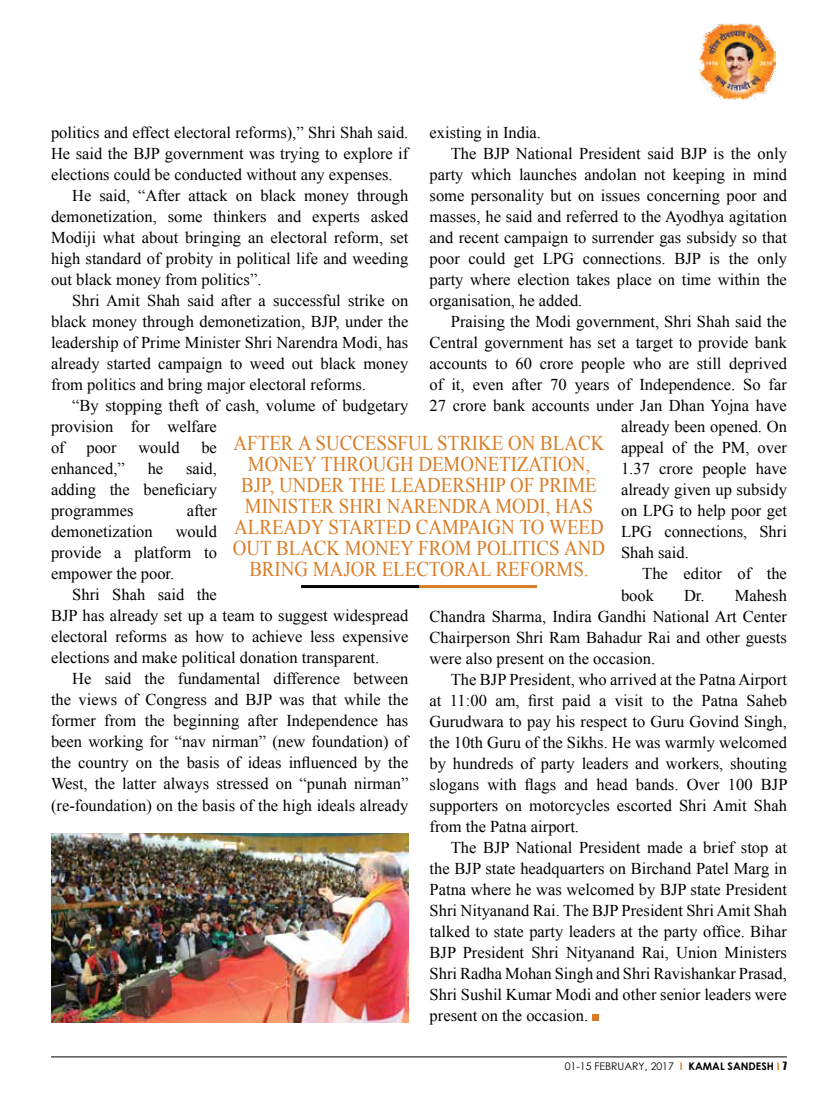
<style>
.page{position:relative;width:838px;height:1106px;background:#fff}
.page>*{position:absolute;margin:0;border:0;box-sizing:border-box;transform-origin:0 0}
.t1{font:21px/21px "Iskoola Pota";color:#da7c24;text-align:center;scale:.9 1}
.t2{font:16.5px/21px "Times New Roman";color:#000;text-align:justify}
.t3{font:10.5px "Century Gothic";color:#000}
.s1{font-weight:700;color:#da7c24}
.s2{font-weight:700}
.s3{font-family:"Impact"}
</style>
<div class="page">
<hr style="left:51px;top:1056px;width:736px;height:1px;background:#000">
<img style="left:699px;top:23px;width:76px;height:77px">
<svg style="left:592px;top:1014px;width:6px;height:6px"></svg>
<hr style="left:419px;top:585px;width:118px;height:3px;background:#da7c24">
<hr style="left:301px;top:585px;width:118px;height:3px;background:#000">
<img style="left:51px;top:833px;width:357px;height:189px">
<p class="t2" style="left:51px;top:122px;width:359px">politics and effect electoral reforms),” Shri Shah said.</p>
<p class="t2" style="left:51px;top:143px;width:359px">He said the BJP government was trying to explore if</p>
<p class="t2" style="left:51px;top:164px;width:343px">elections could be conducted without any expenses.</p>
<p class="t2" style="left:72px;top:185px;width:337px">He said, “After attack on black money through</p>
<p class="t2" style="left:51px;top:206px;width:359px">demonetization, some thinkers and experts asked</p>
<p class="t2" style="left:51px;top:227px;width:359px">Modiji what about bringing an electoral reform, set</p>
<p class="t2" style="left:51px;top:248px;width:359px">high standard of probity in political life and weeding</p>
<p class="t2" style="left:51px;top:269px;width:212px">out black money from politics”.</p>
<p class="t2" style="left:72px;top:290px;width:337px">Shri Amit Shah said after a successful strike on</p>
<p class="t2" style="left:51px;top:311px;width:359px">black money through demonetization, BJP, under the</p>
<p class="t2" style="left:51px;top:332px;width:359px">leadership of Prime Minister Shri Narendra Modi, has</p>
<p class="t2" style="left:51px;top:353px;width:359px">already started campaign to weed out black money</p>
<p class="t2" style="left:51px;top:374px;width:316px">from politics and bring major electoral reforms.</p>
<p class="t2" style="left:72px;top:395px;width:337px">“By stopping theft of cash, volume of budgetary</p>
<p class="t2" style="left:51px;top:416px;width:167px">provision for welfare</p>
<p class="t2" style="left:51px;top:437px;width:15px">of</p>
<p class="t2" style="left:86px;top:437px;width:32px">poor</p>
<p class="t2" style="left:138px;top:437px;width:43px">would</p>
<p class="t2" style="left:201px;top:437px;width:17px">be</p>
<p class="t2" style="left:51px;top:458px;width:75px">enhanced,”</p>
<p class="t2" style="left:148px;top:458px;width:17px">he</p>
<p class="t2" style="left:429px;top:122px;width:113px">existing in India.</p>
<p class="t2" style="left:451px;top:143px;width:337px">The BJP National President said BJP is the only</p>
<p class="t2" style="left:429px;top:164px;width:359px">party which launches andolan not keeping in mind</p>
<p class="t2" style="left:429px;top:185px;width:359px">some personality but on issues concerning poor and</p>
<p class="t2" style="left:429px;top:206px;width:359px">masses, he said and referred to the Ayodhya agitation</p>
<p class="t2" style="left:429px;top:227px;width:359px">and recent campaign to surrender gas subsidy so that</p>
<p class="t2" style="left:429px;top:248px;width:359px">poor could get LPG connections. BJP is the only</p>
<p class="t2" style="left:429px;top:269px;width:359px">party where election takes place on time within the</p>
<p class="t2" style="left:429px;top:290px;width:154px">organisation, he added.</p>
<p class="t2" style="left:451px;top:311px;width:337px">Praising the Modi government, Shri Shah said the</p>
<p class="t2" style="left:429px;top:332px;width:359px">Central government has set a target to provide bank</p>
<p class="t2" style="left:429px;top:353px;width:359px">accounts to 60 crore people who are still deprived</p>
<p class="t2" style="left:429px;top:374px;width:359px">of it, even after 70 years of Independence. So far</p>
<p class="t2" style="left:429px;top:395px;width:359px">27 crore bank accounts under Jan Dhan Yojna have</p>
<p class="t2" style="left:621px;top:416px;width:167px">already been opened. On</p>
<p class="t2" style="left:621px;top:437px;width:167px">appeal of the PM, over</p>
<p class="t2" style="left:621px;top:458px;width:167px">1.37 crore people have</p>
<p class="t2" style="left:621px;top:479px;width:167px">already given up subsidy</p>
<p class="t2" style="left:621px;top:500px;width:167px">on LPG to help poor get</p>
<p class="t2" style="left:621px;top:521px;width:167px">LPG connections, Shri</p>
<p class="t2" style="left:621px;top:542px;width:69px">Shah said.</p>
<p class="t2" style="left:642px;top:563px;width:146px">The editor of the</p>
<p class="t2" style="left:621px;top:584px;width:34px">book</p>
<p class="t1" style="left:233px;top:432px;width:415px">AFTER A SUCCESSFUL STRIKE ON BLACK MONEY THROUGH DEMONETIZATION, BJP, UNDER THE LEADERSHIP OF PRIME MINISTER SHRI NARENDRA MODI, HAS ALREADY STARTED CAMPAIGN TO WEED OUT BLACK MONEY FROM POLITICS AND BRING MAJOR ELECTORAL REFORMS.</p>
<p class="t2" style="left:51px;top:458px;width:167px;text-indent:135px">said, adding the beneficiary programmes</p>
<p class="t2" style="left:187px;top:500px;width:32px">after</p>
<p class="t2" style="left:51px;top:521px;width:167px;text-indent:125px">would provide a platform to empower the poor.</p>
<p class="t2" style="left:51px;top:584px;width:359px;text-align:left;text-indent:21px">Shri Shah said the<br>BJP has already set up a team to suggest widespread electoral reforms as how to achieve less expensive elections and make political donation transparent.</p>
<p class="t2" style="left:51px;top:668px;width:359px;text-indent:21px">He said the fundamental difference between the views of Congress and BJP was that while the former from the beginning after Independence has been working for “nav nirman” (new foundation) of the country on the basis of ideas influenced by the West, the latter always stressed on “punah nirman” (re-foundation) on the basis of the high ideals already</p>
<p class="t2" style="left:51px;top:521px;width:103px">demonetization</p>
<p class="t2" style="left:429px;top:584px;width:359px;text-indent:254px">Dr. Mahesh Chandra Sharma, Indira Gandhi National Art Center Chairperson Shri Ram Bahadur Rai and other guests were also present on the occasion.</p>
<p class="t2" style="left:429px;top:668px;width:359px;text-indent:21px">The BJP President, who arrived at the Patna Airport at 11:00 am, first paid a visit to the Patna Saheb Gurudwara to pay his respect to Guru Govind Singh, the 10th Guru of the Sikhs. He was warmly welcomed by hundreds of party leaders and workers, shouting slogans with flags and head bands. Over 100 BJP supporters on motorcycles escorted Shri Amit Shah from the Patna airport.</p>
<p class="t2" style="left:429px;top:836px;width:359px;text-indent:21px">The BJP National President made a brief stop at the BJP state headquarters on Birchand Patel Marg in Patna where he was welcomed by BJP state President Shri Nityanand Rai. The BJP President Shri Amit Shah talked to state party leaders at the party office. Bihar BJP President Shri Nityanand Rai, Union Ministers Shri Radha Mohan Singh and Shri Ravishankar Prasad, Shri Sushil Kumar Modi and other senior leaders were present on the occasion.</p>
<p class="t3" style="left:565px;top:1058px;width:224px">01-15 FEBRUARY, 2017 <span class="s1">I</span> <span class="s2">KAMAL SANDESH</span> <span class="s1">I</span> <span class="s3">7</span></p>
</div>
